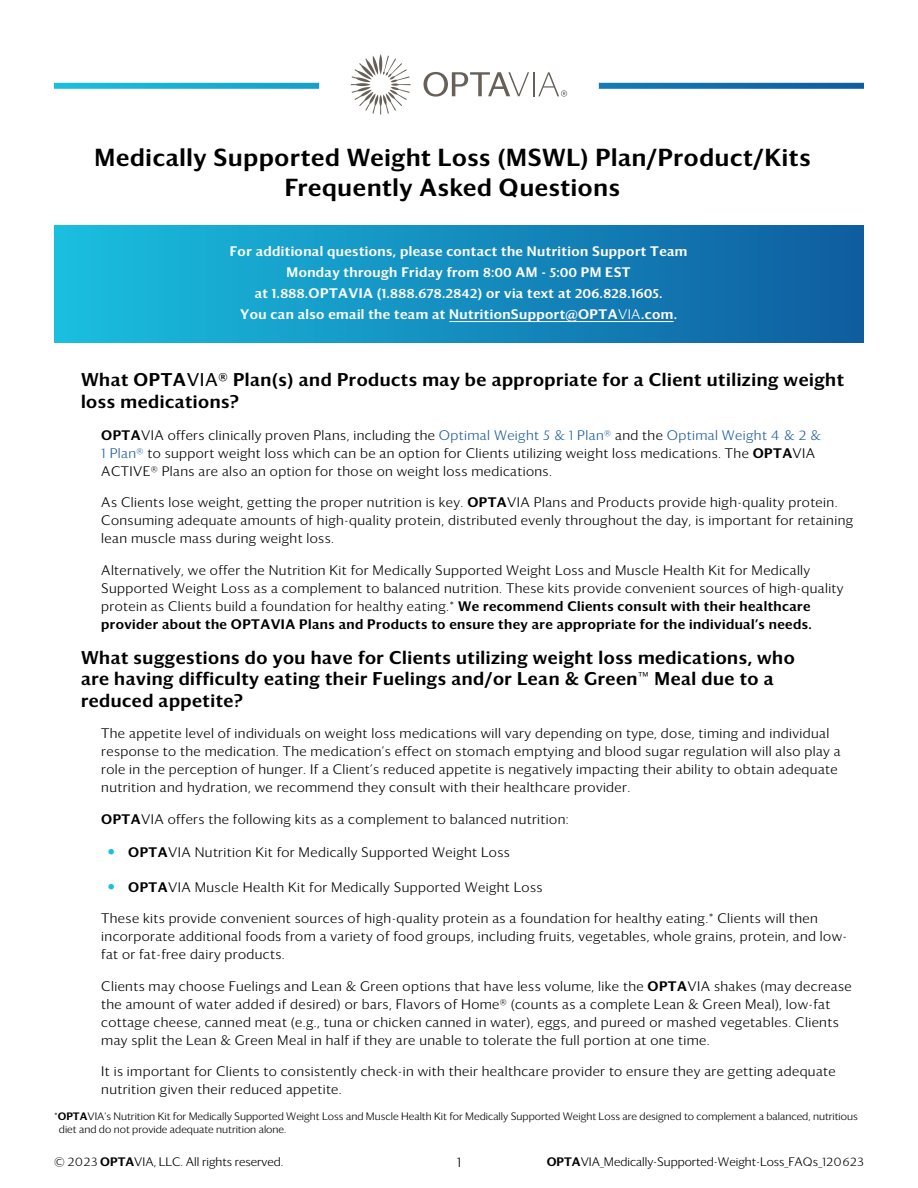
<style>
.page{position:relative;width:918px;height:1188px;background:#fff}
.page>*{position:absolute;margin:0;border:0;box-sizing:border-box;transform-origin:0 0}
.t1{font:24px/30px "Darby Sans Medium TSFL";letter-spacing:.03em;color:#000;text-align:center}
.t2{font:18px/21.6px "Darby Sans Medium TSFL";letter-spacing:.03em;color:#000}
.t3{font:13.5px/18px "Darby Sans Light TSFL";letter-spacing:.03em;color:#000}
.t4{font:13.5px/21px "Darby Sans Medium TSFL";letter-spacing:.03em;color:#fff;text-align:center}
.t5{font:13.5px "Darby Sans Medium TSFL";letter-spacing:.03em;color:#000}
.t6{font:12px "Darby Sans Light TSFL";color:#000}
.t7{font:10.5px/13.5px "Darby Sans Light TSFL";color:#000}
.s1{font-family:"Darby Sans Light TSFL"}
.s2{font-family:"Darby Sans Regular TSFL"}
.s3{font-family:"Darby Sans Medium TSFL"}
.s4{color:#205d9e}
.s5{font-family:"Darby Sans Bold TSFL";font-size:18px;color:#1abedf}
</style>
<div class="page">
<div style="left:54px;top:226px;width:810px;height:116px;background:linear-gradient(to right,#1abfdf,#0f5d9f)"></div>
<hr style="left:449px;top:321px;width:225px;height:1px;background:#fff">
<svg style="left:54px;top:83px;width:810px;height:6px;background:#1c91c1"></svg>
<div style="left:319px;top:69px;width:280px;height:27px;background:#fff"></div>
<svg style="left:351px;top:54px;width:60px;height:61px"></svg>
<svg style="left:424px;top:72px;width:105px;height:25px"></svg>
<hr style="left:533px;top:72px;width:2px;height:24px;background:#666058">
<svg style="left:538px;top:72px;width:29px;height:25px"></svg>
<h1 class="t1" style="left:94px;top:140px;width:718px">Medically Supported Weight Loss (MSWL) Plan/Product/Kits<br>Frequently Asked Questions</h1>
<p class="t4" style="left:230px;top:240px;width:459px">For additional questions, please contact the Nutrition Support Team Monday through Friday from 8:00 AM - 5:00 PM EST<br>at 1.888.OPTAVIA (1.888.678.2842) or via text at 206.828.1605.<br>You can also email the team at NutritionSupport@OPTA<span class="s1">VIA</span>.com.</p>
<h2 class="t2" style="left:81px;top:368px;width:764px">What OPTA<span class="s2">VIA</span>® Plan(s) and Products may be appropriate for a Client utilizing weight loss medications?</h2>
<p class="t3" style="left:101px;top:425px;width:721px"><span class="s3">OPTA</span>VIA offers clinically proven Plans, including the <span class="s4">Optimal Weight 5 &amp; 1 Plan®</span> and the <span class="s4">Optimal Weight 4 &amp; 2 &amp;<br>1 Plan®</span> to support weight loss which can be an option for Clients utilizing weight loss medications. The <span class="s3">OPTA</span>VIA<br>ACTIVE® Plans are also an option for those on weight loss medications.</p>
<p class="t3" style="left:101px;top:492px;width:753px">As Clients lose weight, getting the proper nutrition is key. <span class="s3">OPTA</span>VIA Plans and Products provide high-quality protein.<br>Consuming adequate amounts of high-quality protein, distributed evenly throughout the day, is important for retaining lean muscle mass during weight loss.</p>
<p class="t3" style="left:101px;top:560px;width:744px">Alternatively, we offer the Nutrition Kit for Medically Supported Weight Loss and Muscle Health Kit for Medically<br>Supported Weight Loss as a complement to balanced nutrition. These kits provide convenient sources of high-quality protein as Clients build a foundation for healthy eating.* <span class="s3">We recommend Clients consult with their healthcare</span></p>
<p class="t5" style="left:101px;top:614px;width:712px">provider about the OPTAVIA Plans and Products to ensure they are appropriate for the individual’s needs.</p>
<h2 class="t2" style="left:81px;top:645px;width:715px">What suggestions do you have for Clients utilizing weight loss medications, who are having difficulty eating their Fuelings and/or Lean &amp; Green<span class="s1">™</span> Meal due to a reduced appetite?</h2>
<p class="t3" style="left:101px;top:724px;width:741px">The appetite level of individuals on weight loss medications will vary depending on type, dose, timing and individual response to the medication. The medication’s effect on stomach emptying and blood sugar regulation will also play a role in the perception of hunger. If a Client’s reduced appetite is negatively impacting their ability to obtain adequate nutrition and hydration, we recommend they consult with their healthcare provider.</p>
<p class="t3" style="left:101px;top:809px;width:469px"><span class="s3">OPTA</span>VIA offers the following kits as a complement to balanced nutrition:</p>
<p class="t3" style="left:108px;top:842px;width:403px"><span class="s5">•</span> <span class="s3">OPTA</span>VIA Nutrition Kit for Medically Supported Weight Loss</p>
<p class="t3" style="left:108px;top:877px;width:436px"><span class="s5">•</span> <span class="s3">OPTA</span>VIA Muscle Health Kit for Medically Supported Weight Loss</p>
<p class="t3" style="left:101px;top:909px;width:747px">These kits provide convenient sources of high-quality protein as a foundation for healthy eating.* Clients will then incorporate additional foods from a variety of food groups, including fruits, vegetables, whole grains, protein, and low&shy;fat or fat-free dairy products.</p>
<p class="t3" style="left:101px;top:976px;width:752px">Clients may choose Fuelings and Lean &amp; Green options that have less volume, like the <span class="s3">OPTA</span>VIA shakes (may decrease the amount of water added if desired) or bars, Flavors of Home® (counts as a complete Lean &amp; Green Meal), low-fat cottage cheese, canned meat (e.g., tuna or chicken canned in water), eggs, and pureed or mashed vegetables. Clients may split the Lean &amp; Green Meal in half if they are unable to tolerate the full portion at one time.</p>
<p class="t3" style="left:101px;top:1062px;width:736px">It is important for Clients to consistently check-in with their healthcare provider to ensure they are getting adequate nutrition given their reduced appetite.</p>
<p class="t7" style="left:59px;top:1109px;width:800px;text-indent:-5px">*<span class="s3">OPTA</span>VIA’s Nutrition Kit for Medically Supported Weight Loss and Muscle Health Kit for Medically Supported Weight Loss are designed to complement a balanced, nutritious diet and do not provide adequate nutrition alone.</p>
<p class="t6" style="left:54px;top:1153px;width:231px">© 2023 <span class="s3">OPTA</span>VIA, LLC. All rights reserved.</p>
<p class="t3" style="left:457px;top:1152px;width:6px">1</p>
<p class="t6" style="left:547px;top:1153px;width:319px"><span class="s3">OPTA</span>VIA_Medically-Supported-Weight-Loss_FAQs_120623</p>
</div>
